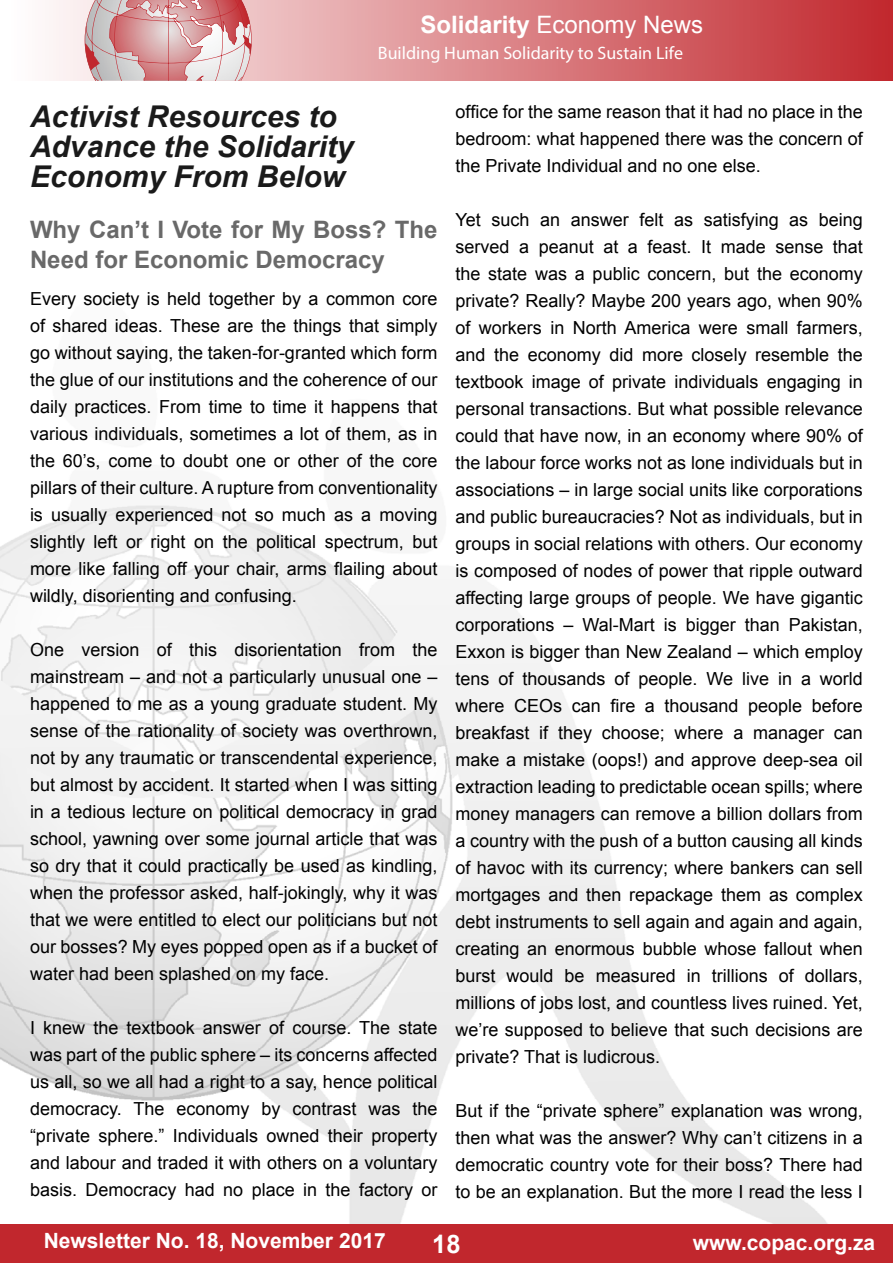
<style>
.page{position:relative;width:893px;height:1263px;background:#fff}
.page>*{position:absolute;margin:0;border:0;box-sizing:border-box;transform-origin:0 0}
.t1{font:italic 700 30px/30px "Arial";color:#1a1a1a}
.t2{font:700 25.5px "Arial";color:#fff}
.t3{font:700 24px/30px "Arial";color:#696969}
.t4{font:24px "Arial";color:#fff}
.t5{font:700 21px "Arial";color:#fff}
.t6{font:18px/27px "Arial";color:#000;text-align:justify}
.t7{font:18px "Myriad Pro";color:#fff}
.s1{font-weight:700}
</style>
<div class="page">
<img style="left:0;top:505px;width:828px;height:719px">
<div style="left:0;top:1224px;width:893px;height:39px;background:#c1272d"></div>
<img style="left:53px;top:0;width:840px;height:81px">
<svg style="left:85px;top:0;width:167px;height:81px"></svg>
<h3 class="t4" style="left:420px;top:9px;width:284px"><span class="s1">Solidarity</span> Economy News</h3>
<p class="t7" style="left:378px;top:42px;width:307px">Building Human Solidarity to Sustain Life</p>
<h1 class="t1" style="left:30px;top:102px;width:325px">Activist Resources to<br>Advance the Solidarity<br>Economy From Below</h1>
<h3 class="t3" style="left:30px;top:216px;width:409px">Why Can’t I Vote for My Boss? The<br>Need for Economic Democracy</h3>
<p class="t6" style="left:30px;top:286px;width:409px">Every society is held together by a common core of shared ideas. These are the things that simply go without saying, the taken-for-granted which form the glue of our institutions and the coherence of our daily practices. From time to time it happens that various individuals, sometimes a lot of them, as in the 60’s, come to doubt one or other of the core pillars of their culture. A rupture from conventionality is usually experienced not so much as a moving slightly left or right on the political spectrum, but more like falling off your chair, arms flailing about wildly, disorienting and confusing.</p>
<p class="t6" style="left:30px;top:637px;width:409px">One version of this disorientation from the mainstream – and not a particularly unusual one – happened to me as a young graduate student. My sense of the rationality of society was overthrown, not by any traumatic or transcendental experience, but almost by accident. It started when I was sitting in a tedious lecture on political democracy in grad school, yawning over some journal article that was so dry that it could practically be used as kindling, when the professor asked, half-jokingly, why it was that we were entitled to elect our politicians but not our bosses? My eyes popped open as if a bucket of water had been splashed on my face.</p>
<p class="t6" style="left:30px;top:1015px;width:409px">I knew the textbook answer of course. The state was part of the public sphere – its concerns affected us all, so we all had a right to a say, hence political democracy. The economy by contrast was the “private sphere.” Individuals owned their property and labour and traded it with others on a voluntary basis. Democracy had no place in the factory or</p>
<p class="t6" style="left:455px;top:98px;width:409px">office for the same reason that it had no place in the bedroom: what happened there was the concern of the Private Individual and no one else.</p>
<p class="t6" style="left:455px;top:206px;width:409px">Yet such an answer felt as satisfying as being served a peanut at a feast. It made sense that the state was a public concern, but the economy private? Really? Maybe 200 years ago, when 90% of workers in North America were small farmers, and the economy did more closely resemble the textbook image of private individuals engaging in personal transactions. But what possible relevance could that have now, in an economy where 90% of the labour force works not as lone individuals but in associations – in large social units like corporations and public bureaucracies? Not as individuals, but in groups in social relations with others. Our economy is composed of nodes of power that ripple outward affecting large groups of people. We have gigantic corporations – Wal-Mart is bigger than Pakistan, Exxon is bigger than New Zealand – which employ tens of thousands of people. We live in a world where CEOs can fire a thousand people before breakfast if they choose; where a manager can make a mistake (oops!) and approve deep-sea oil extraction leading to predictable ocean spills; where money managers can remove a billion dollars from a country with the push of a button causing all kinds of havoc with its currency; where bankers can sell mortgages and then repackage them as complex debt instruments to sell again and again and again, creating an enormous bubble whose fallout when burst would be measured in trillions of dollars, millions of jobs lost, and countless lives ruined. Yet, we’re supposed to believe that such decisions are private? That is ludicrous.</p>
<p class="t6" style="left:455px;top:1097px;width:409px">But if the “private sphere” explanation was wrong, then what was the answer? Why can’t citizens in a democratic country vote for their boss? There had to be an explanation. But the more I read the less I</p>
<p class="t5" style="left:44px;top:1227px;width:343px">Newsletter No. 18, November 2017</p>
<h2 class="t2" style="left:432px;top:1227px;width:30px">18</h2>
<p class="t5" style="left:693px;top:1229px;width:184px">www.copac.org.za</p>
</div>
